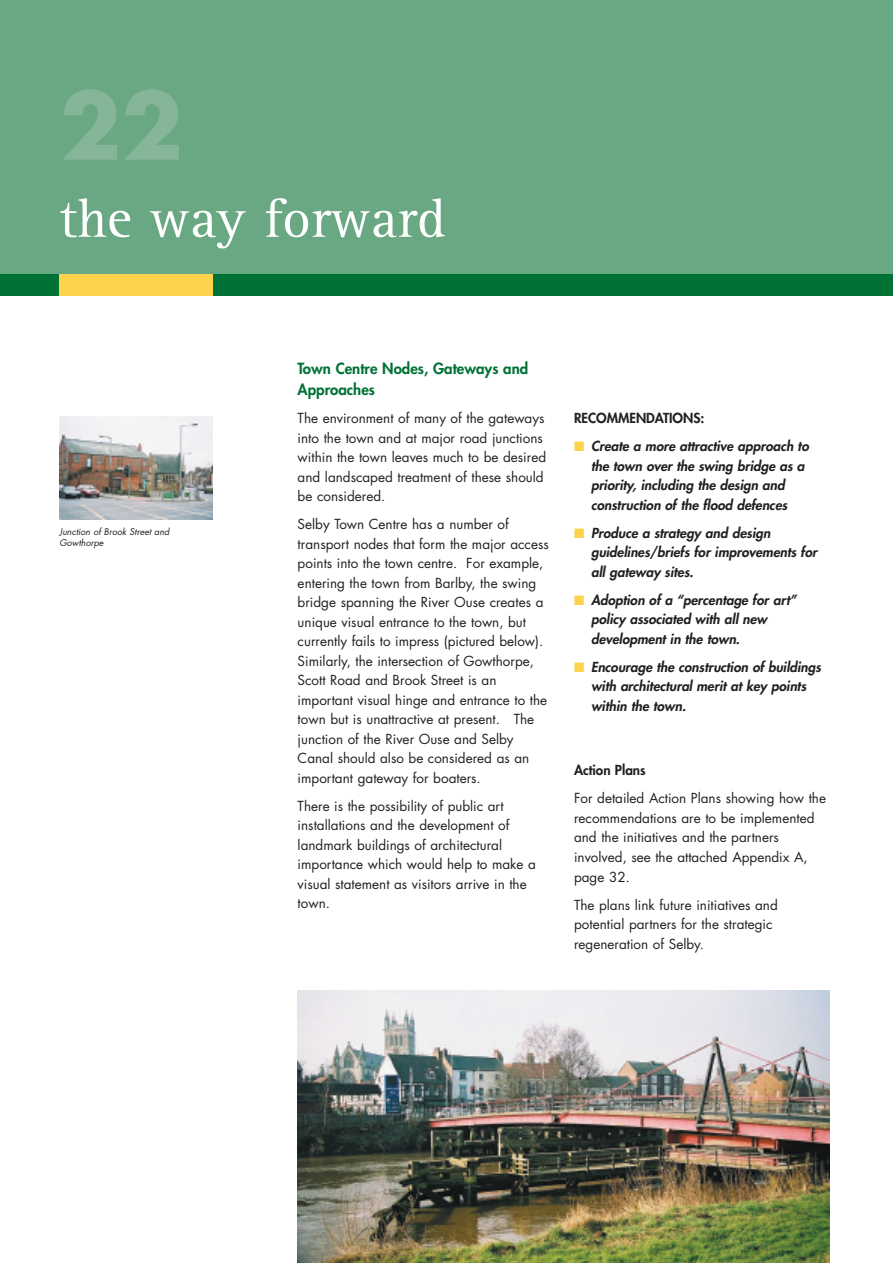
<style>
.page{position:relative;width:893px;height:1263px;background:#fff}
.page>*{position:absolute;margin:0;border:0;box-sizing:border-box;transform-origin:0 0}
.t1{font:700 90px "Futura";color:#84b697}
.t2{font:55.5px "Rotis Serif";color:#fff}
.t3{font:800 15px/21px "Futura";color:#007236}
.t4{font:13.5px/19.5px "Futura";color:#231f20}
.t5{font:italic 800 13.5px/19.5px "Futura";color:#231f20}
.t6{font:800 13.5px "Futura";color:#231f20}
.t7{font:italic 9px/10.8px "Futura";color:#231f20}
.s1{color:#fed34c}
</style>
<div class="page">
<div style="left:0;top:0;width:893px;height:275px;background:#6aa883"></div>
<img style="left:298px;top:990px;width:531px;height:273px">
<div style="left:0;top:275px;width:893px;height:21px;background:#007236"></div>
<div style="left:60px;top:275px;width:153px;height:21px;background:#fed34c"></div>
<img style="left:60px;top:417px;width:153px;height:102px">
<h1 class="t1" style="left:60px;top:85px;width:125px">22</h1>
<h2 class="t2" style="left:60px;top:200px;width:388px">the way forward</h2>
<p class="t7" style="left:60px;top:527px;width:111px">Junction of Brook Street and<br>Gowthorpe</p>
<p class="t3" style="left:298px;top:359px;width:232px">Town Centre Nodes, Gateways and<br>Approaches</p>
<p class="t4" style="left:298px;top:410px;width:250px">The environment of many of the gateways into the town and at major road junctions within the town leaves much to be desired and landscaped treatment of these should be considered.</p>
<p class="t4" style="left:298px;top:516px;width:253px">Selby Town Centre has a number of transport nodes that form the major access points into the town centre. For example, entering the town from Barlby, the swing bridge spanning the River Ouse creates a unique visual entrance to the town, but currently fails to impress (pictured below).<br>Similarly, the intersection of Gowthorpe, Scott Road and Brook Street is an important visual hinge and entrance to the town but is unattractive at present. The junction of the River Ouse and Selby Canal should also be considered as an important gateway for boaters.</p>
<p class="t4" style="left:298px;top:797px;width:240px">There is the possibility of public art installations and the development of landmark buildings of architectural importance which would help to make a visual statement as visitors arrive in the town.</p>
<p class="t6" style="left:574px;top:412px;width:132px">RECOMMENDATIONS:</p>
<p class="t5" style="left:591px;top:438px;width:219px;text-indent:-17px"><span class="s1">■</span> Create a more attractive approach to the town over the swing bridge as a priority, including the design and construction of the flood defences</p>
<p class="t5" style="left:591px;top:524px;width:227px;text-indent:-17px"><span class="s1">■</span> Produce a strategy and design guidelines/briefs for improvements for all gateway sites.</p>
<p class="t5" style="left:591px;top:591px;width:207px;text-indent:-17px"><span class="s1">■</span> Adoption of a “percentage for art” policy associated with all new development in the town.</p>
<p class="t5" style="left:591px;top:658px;width:231px;text-indent:-17px"><span class="s1">■</span> Encourage the construction of buildings with architectural merit at key points within the town.</p>
<p class="t6" style="left:574px;top:764px;width:73px">Action Plans</p>
<p class="t4" style="left:574px;top:790px;width:253px">For detailed Action Plans showing how the recommendations are to be implemented and the initiatives and the partners involved, see the attached Appendix A, page 32.</p>
<p class="t4" style="left:574px;top:896px;width:205px">The plans link future initiatives and potential partners for the strategic regeneration of Selby.</p>
</div>
